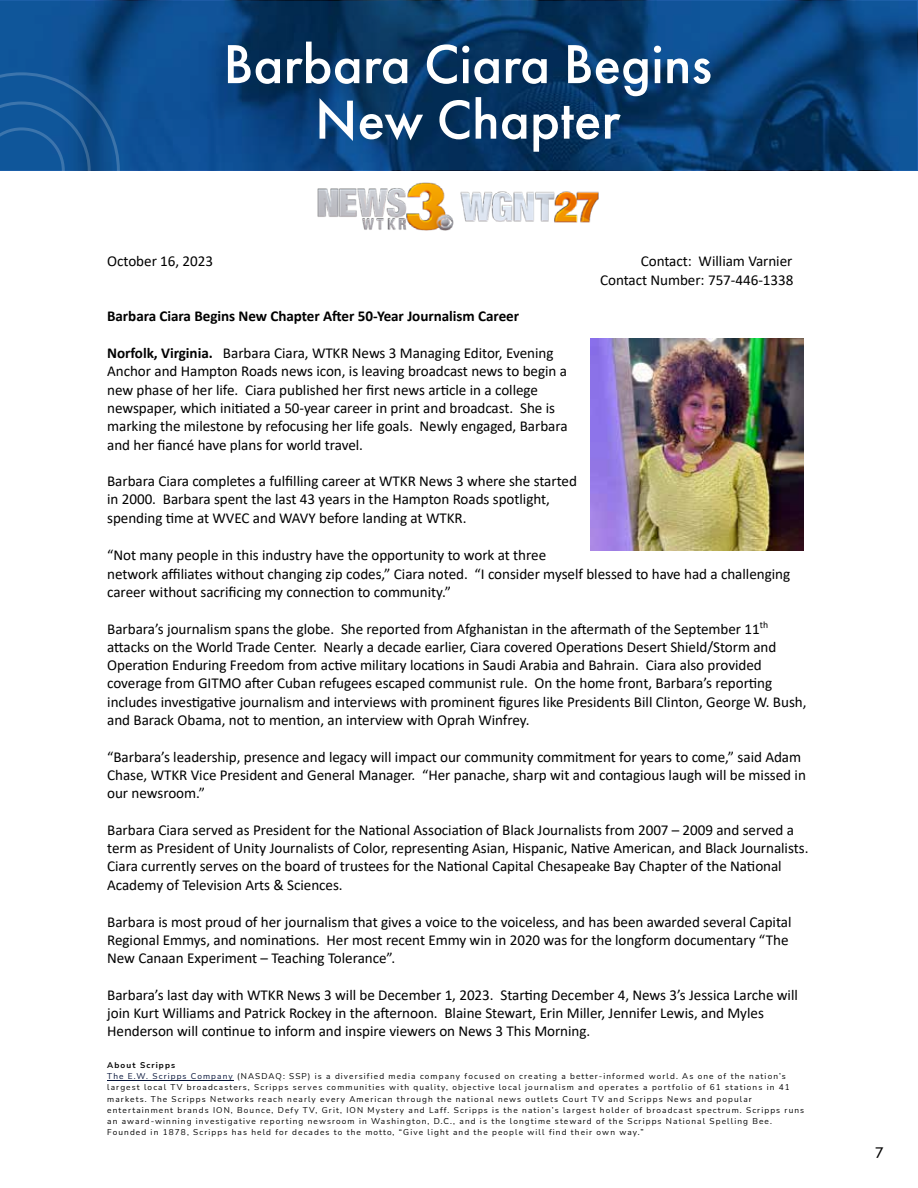
<style>
.page{position:relative;width:918px;height:1188px;background:#fff}
.page>*{position:absolute;margin:0;border:0;box-sizing:border-box;transform-origin:0 0}
.t1{font:500 57px/55.5px "Futura PT";color:#fff;text-align:center}
.t2{font:15.15px/18.3px "Calibri";letter-spacing:-.005em;color:#000}
.t3{font:700 15.15px "Calibri";letter-spacing:-.005em;color:#000}
.t4{font:500 15px "Raleway";color:#000}
.t5{font:8.25px/11.2px "Nunito Sans";letter-spacing:.135em;color:#030303}
.s1{font-weight:700}
.s2{color:#051339}
</style>
<div class="page">
<svg style="left:1px;top:1px;width:916px;height:169px;background:#083f75"></svg>
<svg style="left:0;top:72px;width:120px;height:99px;background:#125494"></svg>
<hr style="left:107px;top:1080px;width:127px;height:1px;background:#051339">
<img style="left:317px;top:182px;width:282px;height:49px">
<img style="left:591px;top:338px;width:212px;height:213px">
<h1 class="t1" style="left:223px;top:36px;width:490px">Barbara Ciara Begins<br>New Chapter</h1>
<p class="t2" style="left:107px;top:252px;width:107px">October 16, 2023</p>
<p class="t2" style="left:600px;top:252px;width:195px;text-align:right">Contact: William Varnier<br>Contact Number: 757-446-1338</p>
<p class="t3" style="left:107px;top:306px;width:413px">Barbara Ciara Begins New Chapter A2er 50-Year Journalism Career</p>
<p class="t2" style="left:107px;top:343px;width:462px"><span class="s1">Norfolk, Virginia.</span> Barbara Ciara, WTKR News 3 Managing Editor, Evening Anchor and Hampton Roads news icon, is leaving broadcast news to begin a new phase of her life. Ciara published her first news arQcle in a college newspaper, which iniQated a 50-year career in print and broadcast. She is marking the milestone by refocusing her life goals. Newly engaged, Barbara and her fiancé have plans for world travel.</p>
<p class="t2" style="left:107px;top:471px;width:471px">Barbara Ciara completes a fulfilling career at WTKR News 3 where she started in 2000. Barbara spent the last 43 years in the Hampton Roads spotlight, spending Qme at WVEC and WAVY before landing at WTKR.</p>
<p class="t2" style="left:107px;top:546px;width:684px">“Not many people in this industry have the opportunity to work at three<br>network affiliates without changing zip codes,” Ciara noted. “I consider myself blessed to have had a challenging career without sacrificing my connecQon to community.”</p>
<p class="t2" style="left:107px;top:619px;width:701px">Barbara’s journalism spans the globe. She reported from Afghanistan in the a^ermath of the September 11<sup>th </sup>a_acks on the World Trade Center. Nearly a decade earlier, Ciara covered OperaQons Desert Shield/Storm and OperaQon Enduring Freedom from acQve military locaQons in Saudi Arabia and Bahrain. Ciara also provided coverage from GITMO a^er Cuban refugees escaped communist rule. On the home front, Barbara’s reporQng includes invesQgaQve journalism and interviews with prominent figures like Presidents Bill Clinton, George W. Bush, and Barack Obama, not to menQon, an interview with Oprah Winfrey.</p>
<p class="t2" style="left:107px;top:747px;width:700px">“Barbara’s leadership, presence and legacy will impact our community commitment for years to come,” said Adam<br>Chase, WTKR Vice President and General Manager. “Her panache, sharp wit and contagious laugh will be missed in our newsroom.”</p>
<p class="t2" style="left:107px;top:820px;width:703px">Barbara Ciara served as President for the NaQonal AssociaQon of Black Journalists from 2007 – 2009 and served a term as President of Unity Journalists of Color, represenQng Asian, Hispanic, NaQve American, and Black Journalists.<br>Ciara currently serves on the board of trustees for the NaQonal Capital Chesapeake Bay Chapter of the NaQonal Academy of Television Arts &amp; Sciences.</p>
<p class="t2" style="left:107px;top:912px;width:686px">Barbara is most proud of her journalism that gives a voice to the voiceless, and has been awarded several Capital<br>Regional Emmys, and nominaQons. Her most recent Emmy win in 2020 was for the longform documentary “The<br>New Canaan Experiment – Teaching Tolerance”.</p>
<p class="t2" style="left:107px;top:985px;width:692px">Barbara’s last day with WTKR News 3 will be December 1, 2023. StarQng December 4, News 3’s Jessica Larche will join Kurt Williams and Patrick Rockey in the a^ernoon. Blaine Stewart, Erin Miller, Jennifer Lewis, and Myles<br>Henderson will conQnue to inform and inspire viewers on News 3 This Morning.</p>
<p class="t5" style="left:107px;top:1059px;width:698px"><span class="s1">About Scripps<br></span><span class="s2">The E.W. Scripps Company</span> (NASDAQ: SSP) is a diversified media company focused on creating a better-informed world. As one of the nation’s largest local TV broadcasters, Scripps serves communities with quality, objective local journalism and operates a portfolio of 61 stations in 41 markets. The Scripps Networks reach nearly every American through the national news outlets Court TV and Scripps News and popular entertainment brands ION, Bounce, Defy TV, Grit, ION Mystery and Laff. Scripps is the nation’s largest holder of broadcast spectrum. Scripps runs an award-winning investigative reporting newsroom in Washington, D.C., and is the longtime steward of the Scripps National Spelling Bee.<br>Founded in 1878, Scripps has held for decades to the motto, “Give light and the people will find their own way.”</p>
<p class="t4" style="left:875px;top:1142px;width:10px">7</p>
</div>
